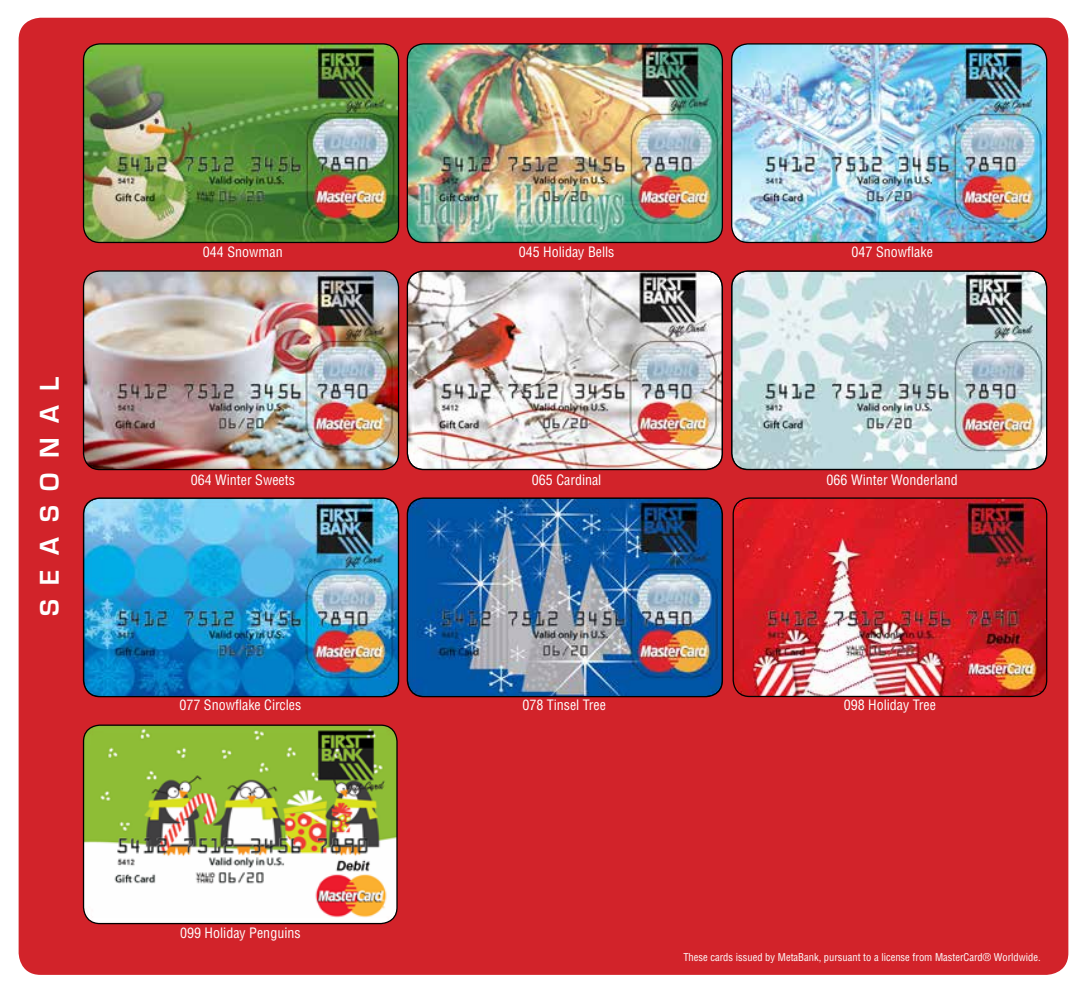
<style>
.page{position:relative;width:1087px;height:993px;background:#fff}
.page>*{position:absolute;margin:0;border:0;box-sizing:border-box;transform-origin:0 0}
.t1{font:700 28px "Eurostile";letter-spacing:.52em;color:#fff}
.t2{font:condensed 14px "Helvetica";color:#fff}
.t3{font:condensed 10.5px "Helvetica";color:#fff}
</style>
<div class="page">
<div style="left:19px;top:18px;width:1049px;height:956px;background:#d2232a;border-radius:22px"></div>
<img style="left:84px;top:44px;width:314px;height:198px">
<div style="left:83px;top:43px;width:316px;height:200px;border:1px solid #000;border-radius:16px"></div>
<img style="left:407px;top:44px;width:315px;height:198px">
<div style="left:407px;top:43px;width:316px;height:200px;border:1px solid #000;border-radius:16px"></div>
<img style="left:732px;top:44px;width:314px;height:198px">
<div style="left:731px;top:43px;width:316px;height:200px;border:1px solid #000;border-radius:16px"></div>
<img style="left:84px;top:271px;width:314px;height:198px">
<div style="left:83px;top:270px;width:316px;height:200px;border:1px solid #000;border-radius:16px"></div>
<img style="left:407px;top:271px;width:315px;height:198px">
<div style="left:407px;top:270px;width:316px;height:200px;border:1px solid #000;border-radius:16px"></div>
<svg style="left:732px;top:271px;width:314px;height:198px;background:#c0ced0"></svg>
<div style="left:731px;top:270px;width:316px;height:200px;border:1px solid #000;border-radius:16px"></div>
<img style="left:84px;top:498px;width:314px;height:198px">
<div style="left:83px;top:497px;width:316px;height:200px;border:1px solid #000;border-radius:16px"></div>
<img style="left:407px;top:498px;width:315px;height:198px">
<div style="left:407px;top:497px;width:316px;height:200px;border:1px solid #000;border-radius:16px"></div>
<img style="left:84px;top:726px;width:313px;height:197px">
<div style="left:83px;top:724px;width:315px;height:200px;border:1px solid #000;border-radius:16px"></div>
<img style="left:734px;top:498px;width:312px;height:198px">
<div style="left:732px;top:497px;width:315px;height:200px;border:1px solid #000;border-radius:16px"></div>
<h1 class="t1" style="left:34px;top:615px;width:240px;rotate:-90deg">SEASONAL</h1>
<p class="t2" style="left:203px;top:243px;width:81px">044 Snowman</p>
<p class="t2" style="left:191px;top:471px;width:106px">064 Winter Sweets</p>
<p class="t2" style="left:179px;top:696px;width:123px">077 Snowflake Circles</p>
<p class="t2" style="left:180px;top:924px;width:122px">099 Holiday Penguins</p>
<p class="t2" style="left:519px;top:243px;width:97px">045 Holiday Bells</p>
<p class="t2" style="left:532px;top:471px;width:71px">065 Cardinal</p>
<p class="t2" style="left:851px;top:243px;width:83px">047 Snowflake</p>
<p class="t2" style="left:826px;top:471px;width:133px">066 Winter Wonderland</p>
<p class="t2" style="left:522px;top:696px;width:85px">078 Tinsel Tree</p>
<p class="t2" style="left:844px;top:696px;width:94px">098 Holiday Tree</p>
<p class="t3" style="left:683px;top:950px;width:359px">These cards issued by MetaBank, pursuant to a license from MasterCard® Worldwide.</p>
</div>
